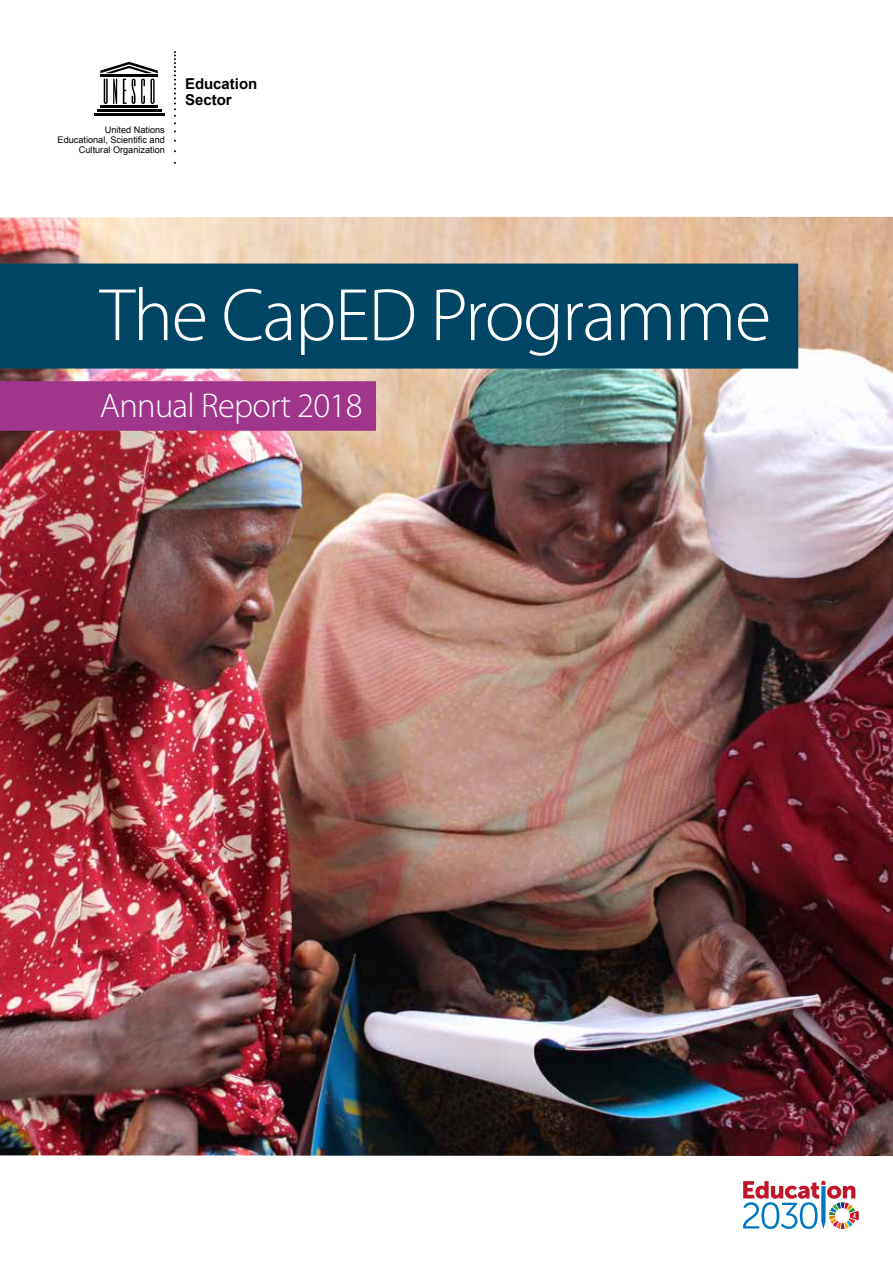
<style>
.page{position:relative;width:893px;height:1263px;background:#fff}
.page>*{position:absolute;margin:0;border:0;box-sizing:border-box;transform-origin:0 0}
.t1{font:300 75px "Myriad Pro";letter-spacing:-.02em;color:#fff}
.t2{font:300 34.5px "Myriad Pro";letter-spacing:-.02em;color:#fff}
.t3{font:700 15px/15.8px "Arial";color:#000}
.t4{font:9.15px/10.1px "Arial";color:#000;text-align:right}
</style>
<div class="page">
<svg style="left:174px;top:51px;width:2px;height:73px"></svg>
<hr style="left:100px;top:105px;width:58px;height:3px;background:#000">
<hr style="left:97px;top:109px;width:64px;height:3px;background:#000">
<hr style="left:94px;top:113px;width:70px;height:3px;background:#000">
<hr style="left:100px;top:75px;width:58px;height:2px;background:#000">
<svg style="left:100px;top:62px;width:58px;height:11px"></svg>
<svg style="left:104px;top:79px;width:13px;height:25px"></svg>
<svg style="left:150px;top:79px;width:5px;height:25px"></svg>
<svg style="left:123px;top:79px;width:22px;height:25px"></svg>
<svg style="left:743px;top:1181px;width:116px;height:48px"></svg>
<img style="left:0;top:217px;width:893px;height:939px">
<div style="left:0;top:264px;width:798px;height:105px;background:#004563"></div>
<div style="left:0;top:381px;width:376px;height:50px;background:#9f368b"></div>
<p class="t4" style="left:58px;top:125px;width:109px">United Nations<br>Educational, Scientific and<br>Cultural Organization</p>
<h3 class="t3" style="left:185px;top:76px;width:74px">Education<br>Sector</h3>
<h1 class="t1" style="left:100px;top:270px;width:673px">The CapED Programme</h1>
<h2 class="t2" style="left:100px;top:385px;width:264px">Annual Report 2018</h2>
</div>
